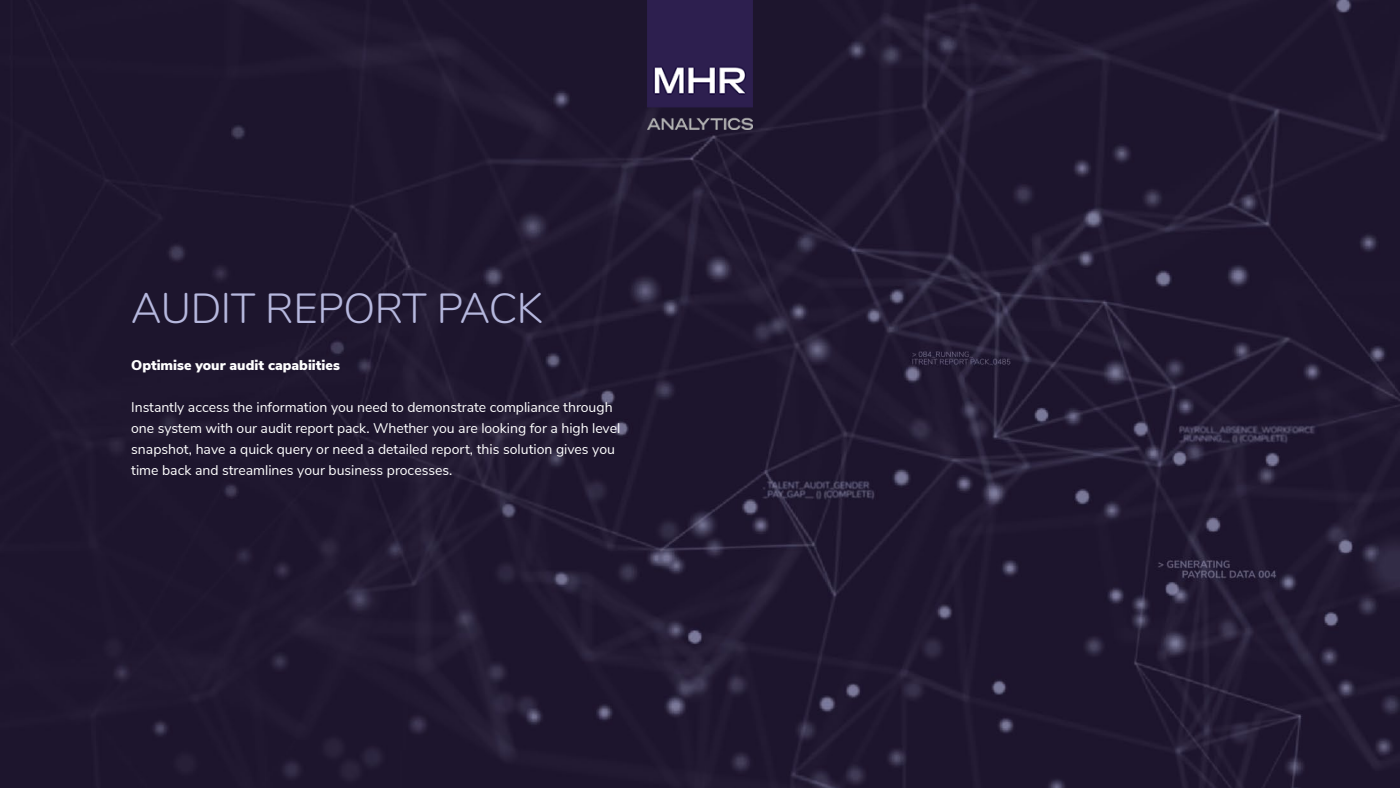
<style>
.page{position:relative;width:1400px;height:788px;background:#fff}
.page>*{position:absolute;margin:0;border:0;box-sizing:border-box;transform-origin:0 0}
.t1{font:300 42px "Nunito";letter-spacing:-.01em;color:#b6b8de}
.t2{font:14px/21px "Nunito Sans";letter-spacing:-.005em;color:#fff}
.t3{font:900 14px "Nunito Sans";color:#fff}
</style>
<div class="page">
<img style="left:0;top:0;width:1400px;height:788px">
<img style="left:648px;top:0;width:104px;height:129px">
<p class="t1" style="left:131px;top:277px;width:413px">AUDIT REPORT PACK</p>
<p class="t3" style="left:131px;top:354px;width:210px">Optimise your audit capabiities</p>
<p class="t2" style="left:131px;top:395px;width:491px">Instantly access the information you need to demonstrate compliance through one system with our audit report pack. Whether you are looking for a high level snapshot, have a quick query or need a detailed report, this solution gives you time back and streamlines your business processes.</p>
</div>
